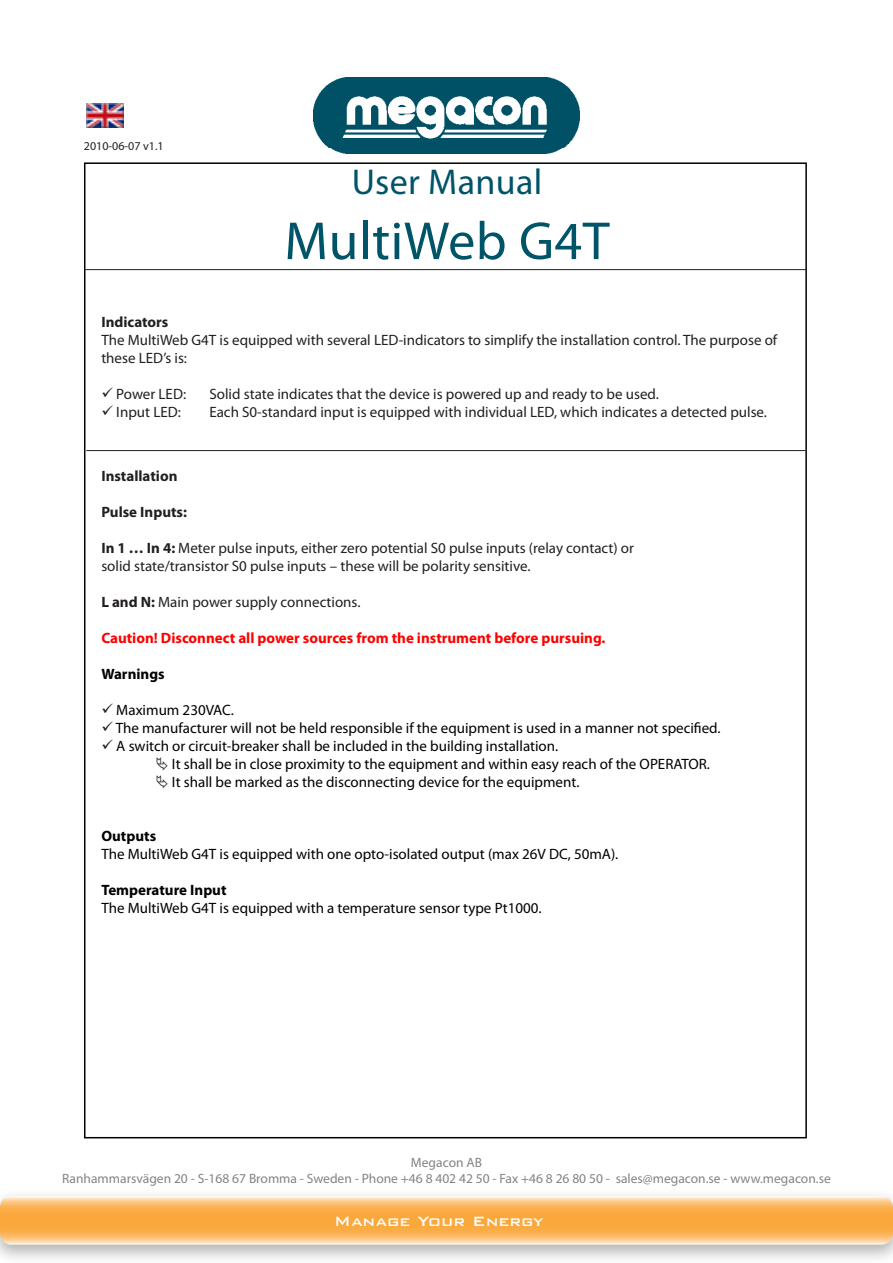
<style>
.page{position:relative;width:893px;height:1263px;background:#fff}
.page>*{position:absolute;margin:0;border:0;box-sizing:border-box;transform-origin:0 0}
.t1{font:54px "Myriad Pro";letter-spacing:.01em;color:#005467}
.t2{font:36px "Myriad Pro";letter-spacing:.01em;color:#005467}
.t3{font:500 18px "Bank Gothic BT";color:#fcfcfc}
.t4{font:15px/18px "Myriad Pro";color:#231f20}
.t5{font:15px "Myriad Pro";color:#000}
.t6{font:700 15px "Myriad Pro";color:#fe0000}
.t7{font:700 15px "Myriad Pro";color:#231f20}
.t8{font:700 15px "Myriad Pro";color:#000}
.t9{font:13.5px "Myriad Pro";color:#818386}
.t10{font:12px "Myriad Pro";color:#231f20}
.s1{font-weight:700}
.s2{color:#231f20}
</style>
<div class="page">
<div style="left:0;top:1187px;width:893px;height:76px;background:#231f20;opacity:.35"></div>
<svg style="left:0;top:1196px;width:893px;height:48px;background:#fbba65"></svg>
<hr style="left:85px;top:269px;width:722px;height:1px;background:#231f20">
<hr style="left:86px;top:450px;width:720px;height:1px;background:#231f20">
<img style="left:314px;top:78px;width:265px;height:76px">
<img style="left:86px;top:104px;width:38px;height:24px">
<p class="t10" style="left:84px;top:138px;width:81px">2010-06-07 v1.1</p>
<p class="t2" style="left:352px;top:160px;width:192px">User Manual</p>
<p class="t1" style="left:284px;top:208px;width:327px">MultiWeb G4T</p>
<p class="t7" style="left:101px;top:312px;width:69px">Indicators</p>
<p class="t4" style="left:101px;top:331px;width:677px">The MultiWeb G4T is equipped with several LED-indicators to simplify the installation control. The purpose of these LED’s is:</p>
<p class="t4" style="left:101px;top:385px;width:86px">✓ Power LED:</p>
<p class="t4" style="left:209px;top:385px;width:451px">Solid state indicates that the device is powered up and ready to be used.</p>
<p class="t4" style="left:101px;top:403px;width:81px">✓ Input LED:</p>
<p class="t4" style="left:209px;top:403px;width:559px">Each S0-standard input is equipped with individual LED, which indicates a detected pulse.</p>
<p class="t7" style="left:101px;top:466px;width:78px">Installation</p>
<p class="t7" style="left:101px;top:502px;width:87px">Pulse Inputs:</p>
<p class="t4" style="left:101px;top:538px;width:534px"><span class="s1">In 1 … In 4:</span> Meter pulse inputs, either zero potential S0 pulse inputs (relay contact) or</p>
<p class="t4" style="left:101px;top:556px;width:431px">solid state/transistor S0 pulse inputs – these will be polarity sensitive.</p>
<p class="t4" style="left:101px;top:592px;width:261px"><span class="s1">L and N:</span> Main power supply connections.</p>
<p class="t6" style="left:101px;top:628px;width:506px">Caution! Disconnect all power sources from the instrument before pursuing.</p>
<p class="t8" style="left:101px;top:664px;width:65px">Warnings</p>
<p class="t5" style="left:101px;top:700px;width:134px"><span class="s2">✓</span> Maximum 230VAC.</p>
<p class="t5" style="left:101px;top:718px;width:621px"><span class="s2">✓</span> The manufacturer will not be held responsible if the equipment is used in a manner not specified.</p>
<p class="t5" style="left:101px;top:736px;width:458px"><span class="s2">✓</span> A switch or circuit-breaker shall be included in the building installation.</p>
<p class="t5" style="left:172px;top:754px;width:540px">It shall be in close proximity to the equipment and within easy reach of the OPERATOR.</p>
<p class="t5" style="left:172px;top:772px;width:409px">It shall be marked as the disconnecting device for the equipment.</p>
<p class="t8" style="left:101px;top:826px;width:56px">Outputs</p>
<p class="t5" style="left:101px;top:844px;width:518px">The MultiWeb G4T is equipped with one opto-isolated output (max 26V DC, 50mA).</p>
<p class="t8" style="left:101px;top:880px;width:127px">Temperature Input</p>
<p class="t5" style="left:101px;top:898px;width:442px">The MultiWeb G4T is equipped with a temperature sensor type Pt1000.</p>
<p class="t9" style="left:411px;top:1154px;width:73px">Megacon AB</p>
<p class="t9" style="left:62px;top:1170px;width:770px">Ranhammarsvägen 20 - S-168 67 Bromma - Sweden - Phone +46 8 402 42 50 - Fax +46 8 26 80 50 - sales@megacon.se - www.megacon.se</p>
<p class="t3" style="left:334px;top:1211px;width:211px">Manage Your Energy</p>
</div>
